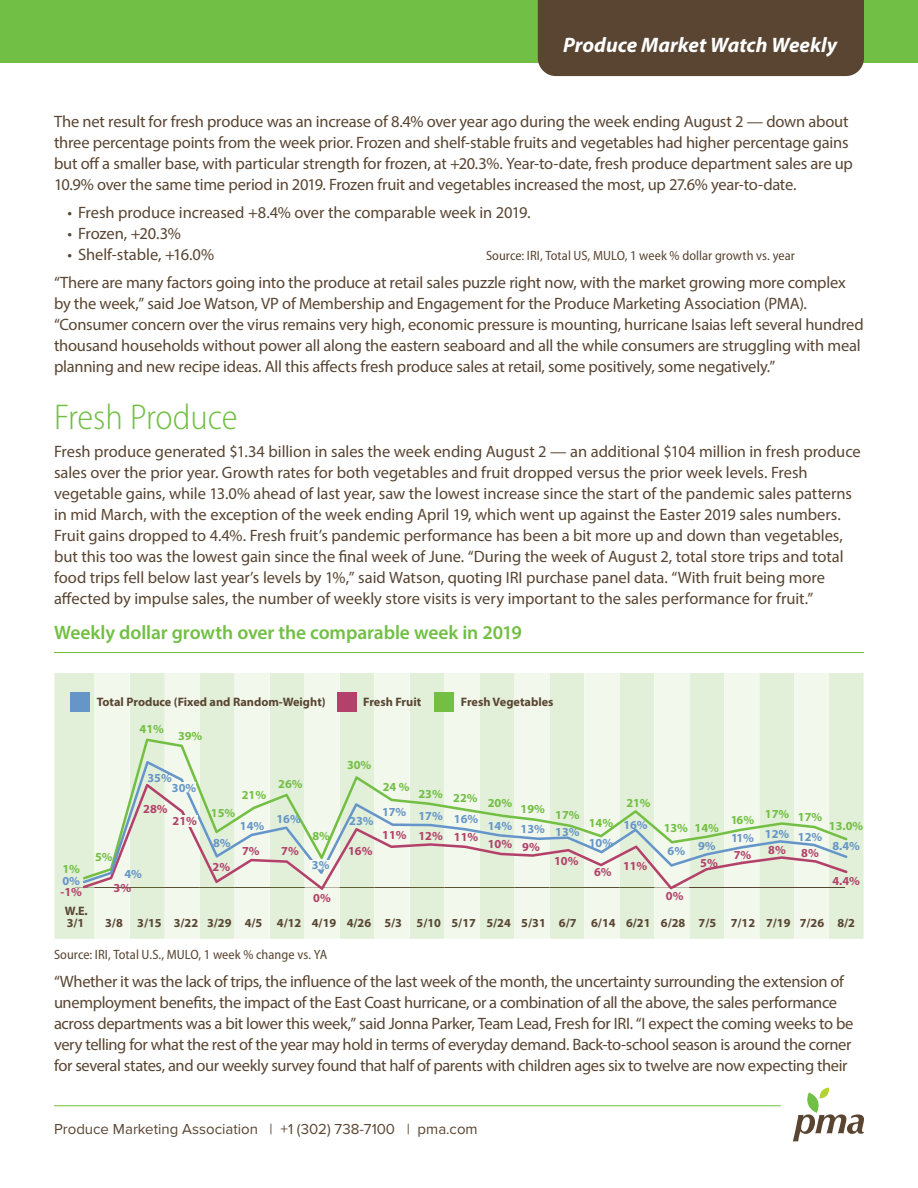
<style>
.page{position:relative;width:918px;height:1188px;background:#fff}
.page>*{position:absolute;margin:0;border:0;box-sizing:border-box;transform-origin:0 0}
.t1{font:300 semi-condensed 36px "Myriad Pro";color:#71bf44}
.Body{font:italic 700 21px "Myriad Pro";color:#fff}
.Table_Header{font:600 19.5px "Myriad Pro";letter-spacing:-.005em;color:#71bf44}
.Body-2{font:16.5px/21px "Myriad Pro";letter-spacing:-.01em;color:#594532}
.t2{font:15px "Proxima Nova";color:#594532}
.bullets{font:semi-condensed 13.5px "Myriad Pro";letter-spacing:.005em;color:#594532}
.t3{font:700 12.3px/12px "Myriad Pro";color:#594632}
.t4{font:700 12.3px/19.8px "Myriad Pro";color:#73bf44}
.t5{font:700 12.3px/11.4px "Myriad Pro";color:#b2426a}
.t6{font:700 12.3px/13.2px "Myriad Pro";color:#6696c7}
.s1{color:#73bf44}
.s2{color:#6696c7}
.s3{color:#b2426a}
</style>
<div class="page">
<div style="left:0;top:0;width:918px;height:63px;background:#71bf44"></div>
<svg style="left:793px;top:1088px;width:71px;height:54px"></svg>
<hr style="left:54px;top:652px;width:810px;height:1px;background:#71bf44">
<svg style="left:55px;top:673px;width:809px;height:266px;background:#e5eede"></svg>
<div style="left:538px;top:0;width:326px;height:76px;background:#594532"></div>
<hr style="left:54px;top:1105px;width:727px;height:1px;background:#71bf44">
<p class="Body" style="left:563px;top:32px;width:276px">Produce Market Watch Weekly</p>
<p class="Body-2" style="left:54px;top:111px;width:801px">The net result for fresh produce was an increase of 8.4% over year ago during the week ending August 2 — down about three percentage points from the week prior. Frozen and shelf-stable fruits and vegetables had higher percentage gains but off a smaller base, with particular strength for frozen, at +20.3%. Year-to-date, fresh produce department sales are up 10.9% over the same time period in 2019. Frozen fruit and vegetables increased the most, up 27.6% year-to-date.</p>
<p class="Body-2" style="left:68px;top:202px;width:464px">• Fresh produce increased +8.4% over the comparable week in 2019.</p>
<p class="Body-2" style="left:68px;top:223px;width:115px">• Frozen, +20.3%</p>
<p class="Body-2" style="left:68px;top:244px;width:148px">• Shelf-stable, +16.0%</p>
<p class="bullets" style="left:486px;top:248px;width:310px">Source: IRI, Total US, MULO, 1 week % dollar growth vs. year</p>
<p class="Body-2" style="left:54px;top:271px;width:811px">“There are many factors going into the produce at retail sales puzzle right now, with the market growing more complex by the week,” said Joe Watson, VP of Membership and Engagement for the Produce Marketing Association (PMA). “Consumer concern over the virus remains very high, economic pressure is mounting, hurricane Isaias left several hundred thousand households without power all along the eastern seaboard and all the while consumers are struggling with meal planning and new recipe ideas. All this affects fresh produce sales at retail, some positively, some negatively.”</p>
<h2 class="t1" style="left:54px;top:396px;width:185px">Fresh Produce</h2>
<p class="Body-2" style="left:54px;top:441px;width:808px">Fresh produce generated $1.34 billion in sales the week ending August 2 — an additional $104 million in fresh produce sales over the prior year. Growth rates for both vegetables and fruit dropped versus the prior week levels. Fresh vegetable gains, while 13.0% ahead of last year, saw the lowest increase since the start of the pandemic sales patterns in mid March, with the exception of the week ending April 19, which went up against the Easter 2019 sales numbers.<br>Fruit gains dropped to 4.4%. Fresh fruit’s pandemic performance has been a bit more up and down than vegetables, but this too was the lowest gain since the final week of June. “During the week of August 2, total store trips and total food trips fell below last year’s levels by 1%,” said Watson, quoting IRI purchase panel data. “With fruit being more affected by impulse sales, the number of weekly store visits is very important to the sales performance for fruit.”</p>
<p class="Table_Header" style="left:54px;top:620px;width:469px">Weekly dollar growth over the comparable week in 2019</p>
<p class="t3" style="left:97px;top:695px;width:230px">Total Produce (Fixed and Random-Weight)</p>
<p class="t3" style="left:363px;top:695px;width:60px">Fresh Fruit</p>
<p class="t3" style="left:461px;top:695px;width:94px">Fresh Vegetables</p>
<p class="t5" style="left:60px;top:863px;width:23px"><span class="s1">1%<br></span><span class="s2">0% </span>-1%</p>
<p class="t4" style="left:140px;top:718px;width:26px">41%</p>
<p class="t4" style="left:178px;top:726px;width:26px">39%</p>
<p class="t4" style="left:95px;top:846px;width:19px">5%</p>
<p class="t6" style="left:147px;top:771px;width:26px">35%</p>
<p class="t5" style="left:143px;top:803px;width:26px">28%</p>
<p class="t6" style="left:172px;top:781px;width:26px">30%</p>
<p class="t5" style="left:173px;top:814px;width:26px">21%</p>
<p class="t6" style="left:114px;top:867px;width:30px;text-indent:11px">4%<br><span class="s3">3%</span></p>
<p class="t4" style="left:242px;top:785px;width:26px">21%</p>
<p class="t6" style="left:240px;top:813px;width:26px;line-height:24.9px">14%<br><span class="s3">7%</span></p>
<p class="t4" style="left:211px;top:803px;width:26px">15%</p>
<p class="t6" style="left:213px;top:831px;width:20px;line-height:23.7px">8%<br><span class="s3">2%</span></p>
<p class="t4" style="left:347px;top:755px;width:26px">30%</p>
<p class="t4" style="left:278px;top:774px;width:26px">26%</p>
<p class="t4" style="left:383px;top:776px;width:28px">24 %</p>
<p class="t6" style="left:276px;top:811px;width:26px">16%</p>
<p class="t6" style="left:382px;top:805px;width:26px">17%</p>
<p class="t6" style="left:349px;top:813px;width:26px">23%</p>
<p class="t5" style="left:348px;top:845px;width:26px">16%</p>
<p class="t5" style="left:382px;top:829px;width:26px">11%</p>
<p class="t4" style="left:312px;top:826px;width:19px">8%</p>
<p class="t5" style="left:281px;top:845px;width:19px">7%</p>
<p class="t6" style="left:312px;top:858px;width:19px">3%</p>
<p class="t4" style="left:419px;top:782px;width:26px;line-height:22.5px">23%<br><span class="s2">17%</span></p>
<p class="t5" style="left:419px;top:830px;width:26px">12%</p>
<p class="t5" style="left:313px;top:892px;width:19px">0%</p>
<p class="t4" style="left:453px;top:787px;width:26px;line-height:20.5px">22%<br><span class="s2">16%</span></p>
<p class="t5" style="left:454px;top:831px;width:26px">11%</p>
<p class="t4" style="left:488px;top:792px;width:26px;line-height:22.4px">20%<br><span class="s2">14%</span></p>
<p class="t5" style="left:488px;top:838px;width:26px">10%</p>
<p class="t4" style="left:521px;top:799px;width:26px">19%<br><span class="s2">13%</span></p>
<p class="t5" style="left:522px;top:841px;width:19px">9%</p>
<p class="t4" style="left:555px;top:806px;width:26px;line-height:16.6px">17%<br><span class="s2">13%</span></p>
<p class="t5" style="left:554px;top:855px;width:26px">10%</p>
<p class="t4" style="left:589px;top:813px;width:26px">14%<br><span class="s2">10%</span></p>
<p class="t5" style="left:594px;top:866px;width:19px">6%</p>
<p class="t4" style="left:626px;top:792px;width:26px">21%</p>
<p class="t6" style="left:623px;top:818px;width:26px">16%</p>
<p class="t5" style="left:623px;top:860px;width:26px">11%</p>
<p class="t4" style="left:664px;top:817px;width:57px">13% 14%</p>
<p class="t6" style="left:668px;top:842px;width:49px">6% 9%</p>
<p class="t5" style="left:666px;top:889px;width:19px">0%</p>
<p class="t5" style="left:700px;top:856px;width:19px">5%</p>
<p class="t4" style="left:731px;top:810px;width:25px">16%</p>
<p class="t6" style="left:731px;top:831px;width:24px">11%</p>
<p class="t5" style="left:734px;top:849px;width:19px">7%</p>
<p class="t3" style="left:65px;top:905px;width:24px">W.E.<br>3/1</p>
<p class="t3" style="left:105px;top:917px;width:473px">3/8 3/15 3/22 3/29 4/5 4/12 4/19 4/26 5/3 5/10 5/17 5/24 5/31 6/7</p>
<p class="t3" style="left:626px;top:917px;width:131px">6/21 6/28 7/5 7/12</p>
<p class="t3" style="left:591px;top:917px;width:26px">6/14</p>
<p class="t4" style="left:765px;top:804px;width:26px">17%<br><span class="s2">12%</span></p>
<p class="t5" style="left:768px;top:844px;width:19px">8%</p>
<p class="t3" style="left:766px;top:917px;width:26px">7/19</p>
<p class="t4" style="left:798px;top:806px;width:26px">17%<br><span class="s2">12%</span></p>
<p class="t5" style="left:801px;top:847px;width:19px">8%</p>
<p class="t4" style="left:829px;top:816px;width:36px">13.0%<br><span class="s2">8.4%</span></p>
<p class="t5" style="left:832px;top:874px;width:29px">4.4%</p>
<p class="t3" style="left:800px;top:917px;width:57px">7/26 8/2</p>
<p class="bullets" style="left:54px;top:947px;width:275px">Source: IRI, Total U.S., MULO, 1 week % change vs. YA</p>
<p class="Body-2" style="left:54px;top:970px;width:801px">“Whether it was the lack of trips, the influence of the last week of the month, the uncertainty surrounding the extension of unemployment benefits, the impact of the East Coast hurricane, or a combination of all the above, the sales performance across departments was a bit lower this week,” said Jonna Parker, Team Lead, Fresh for IRI. “I expect the coming weeks to be very telling for what the rest of the year may hold in terms of everyday demand. Back-to-school season is around the corner for several states, and our weekly survey found that half of parents with children ages six to twelve are now expecting their</p>
<p class="t2" style="left:54px;top:1118px;width:425px">Produce Marketing Association | +1 (302) 738-7100 | pma.com</p>
</div>
